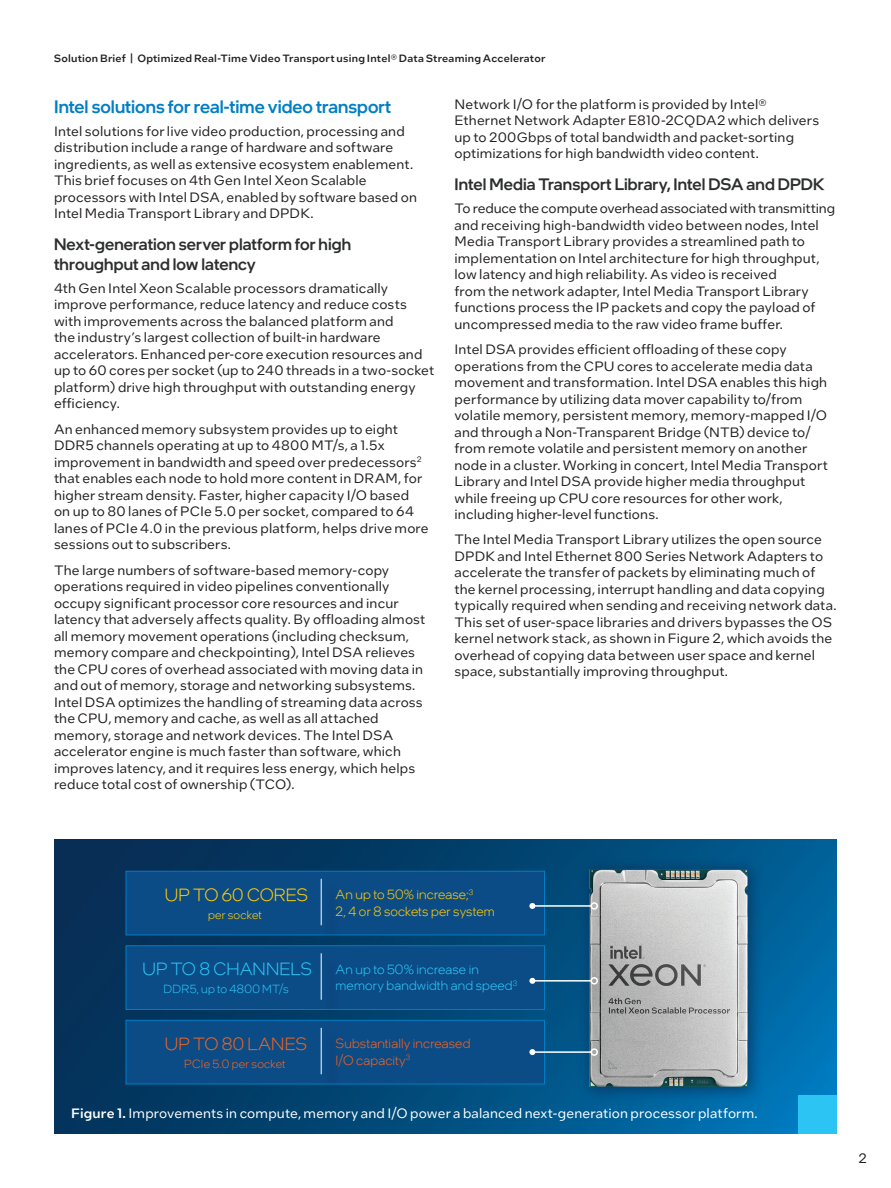
<style>
.page{position:relative;width:891px;height:1188px;background:#fff}
.page>*{position:absolute;margin:0;border:0;box-sizing:border-box;transform-origin:0 0}
.t1{font:500 18px "Intel One Display";color:#007ec5}
.t2{font:300 18px "Intel One Display";color:#2bc4f3}
.t3{font:300 18px "Intel One Display";color:#feca0a}
.t4{font:300 18px "Intel One Display";letter-spacing:.005em;color:#ec6423}
.t5{font:500 16.5px/19.5px "Intel One Display";letter-spacing:.005em;color:#2d2f2e}
.t6{font:13.5px/16.5px "Intel One Text";letter-spacing:.01em;color:#231f20}
.t7{font:13.5px "Intel One Text";letter-spacing:.015em;color:#fff}
.t8{font:300 13.5px/16.5px "Intel One Display";letter-spacing:.015em;color:#2bc4f3}
.t9{font:300 13.5px/16.5px "Intel One Display";letter-spacing:.01em;color:#feca0a}
.t10{font:300 13.5px/16.5px "Intel One Display";letter-spacing:.01em;color:#ec6423}
.t11{font:300 12px "Intel One Display";letter-spacing:.02em;color:#2bc4f3}
.t12{font:300 12px "Intel One Display";letter-spacing:.015em;color:#ec6423}
.t13{font:300 12px "Intel One Display";letter-spacing:.015em;color:#feca0a}
.t14{font:500 10.5px "Intel One Text";letter-spacing:.02em;color:#231f20}
.s1{font-weight:500}
</style>
<div class="page">
<svg style="left:54px;top:839px;width:783px;height:295px;background:#014a7a"></svg>
<div style="left:799px;top:1096px;width:38px;height:38px;background:#2bc4f3"></div>
<div style="left:126px;top:871px;width:419px;height:64px;background:#0b4b86;border:1px solid #007ec5"></div>
<div style="left:126px;top:946px;width:419px;height:64px;background:#0b4b86;border:1px solid #007ec5"></div>
<div style="left:126px;top:1020px;width:419px;height:64px;background:#0b4b86;border:1px solid #007ec5"></div>
<div style="left:323px;top:883px;width:17px;height:60px;background:#231f20;opacity:.75"></div>
<hr style="left:321px;top:879px;width:1px;height:46px;background:#fff">
<div style="left:323px;top:957px;width:17px;height:60px;background:#231f20;opacity:.75"></div>
<hr style="left:321px;top:953px;width:1px;height:47px;background:#fff">
<div style="left:323px;top:1032px;width:17px;height:60px;background:#231f20;opacity:.75"></div>
<hr style="left:321px;top:1028px;width:1px;height:46px;background:#fff">
<div style="left:577px;top:857px;width:188px;height:247px;background:#082e56;opacity:.75"></div>
<img style="left:589px;top:869px;width:159px;height:218px">
<hr style="left:532px;top:905px;width:59px;height:2px;background:#fff">
<svg style="left:529px;top:903px;width:6px;height:6px"></svg>
<div style="left:590px;top:902px;width:8px;height:8px;border:2px solid #fff;border-radius:50%"></div>
<hr style="left:532px;top:980px;width:59px;height:2px;background:#fff">
<svg style="left:529px;top:978px;width:6px;height:6px"></svg>
<div style="left:590px;top:977px;width:8px;height:8px;border:2px solid #fff;border-radius:50%"></div>
<hr style="left:532px;top:1051px;width:59px;height:2px;background:#fff">
<svg style="left:529px;top:1049px;width:6px;height:6px"></svg>
<div style="left:590px;top:1048px;width:8px;height:8px;border:2px solid #fff;border-radius:50%"></div>
<p class="t14" style="left:54px;top:51px;width:493px">Solution Brief | Optimized Real-Time Video Transport using Intel® Data Streaming Accelerator</p>
<h1 class="t1" style="left:54px;top:95px;width:339px">Intel solutions for real-time video transport</h1>
<p class="t6" style="left:54px;top:122px;width:364px">Intel solutions for live video production, processing and distribution include a range of hardware and software ingredients, as well as extensive ecosystem enablement.<br>This brief focuses on 4th Gen Intel Xeon Scalable processors with Intel DSA, enabled by software based on Intel Media Transport Library and DPDK.</p>
<p class="t5" style="left:54px;top:234px;width:299px">Next-generation server platform for high throughput and low latency</p>
<p class="t6" style="left:54px;top:279px;width:382px">4th Gen Intel Xeon Scalable processors dramatically improve performance, reduce latency and reduce costs with improvements across the balanced platform and<br>the industry’s largest collection of built-in hardware accelerators. Enhanced per-core execution resources and up to 60 cores per socket (up to 240 threads in a two-socket platform) drive high throughput with outstanding energy efficiency.</p>
<p class="t6" style="left:54px;top:420px;width:376px">An enhanced memory subsystem provides up to eight DDR5 channels operating at up to 4800 MT/s, a 1.5x improvement in bandwidth and speed over predecessors<sup>2 </sup>that enables each node to hold more content in DRAM, for higher stream density. Faster, higher capacity I/O based on up to 80 lanes of PCIe 5.0 per socket, compared to 64 lanes of PCIe 4.0 in the previous platform, helps drive more sessions out to subscribers.</p>
<p class="t6" style="left:54px;top:561px;width:373px">The large numbers of software-based memory-copy operations required in video pipelines conventionally occupy significant processor core resources and incur latency that adversely affects quality. By offloading almost all memory movement operations (including checksum, memory compare and checkpointing), Intel DSA relieves the CPU cores of overhead associated with moving data in and out of memory, storage and networking subsystems.<br>Intel DSA optimizes the handling of streaming data across the CPU, memory and cache, as well as all attached memory, storage and network devices. The Intel DSA accelerator engine is much faster than software, which improves latency, and it requires less energy, which helps reduce total cost of ownership (TCO).</p>
<p class="t6" style="left:454px;top:95px;width:366px">Network I/O for the platform is provided by Intel® Ethernet Network Adapter E810-2CQDA2 which delivers up to 200Gbps of total bandwidth and packet-sorting optimizations for high bandwidth video content.</p>
<p class="t5" style="left:454px;top:174px;width:372px">Intel Media Transport Library, Intel DSA and DPDK</p>
<p class="t6" style="left:454px;top:200px;width:382px">To reduce the compute overhead associated with transmitting and receiving high-bandwidth video between nodes, Intel Media Transport Library provides a streamlined path to implementation on Intel architecture for high throughput, low latency and high reliability. As video is received<br>from the network adapter, Intel Media Transport Library functions process the IP packets and copy the payload of uncompressed media to the raw video frame buffer.</p>
<p class="t6" style="left:454px;top:341px;width:375px">Intel DSA provides efficient offloading of these copy operations from the CPU cores to accelerate media data movement and transformation. Intel DSA enables this high performance by utilizing data mover capability to/from volatile memory, persistent memory, memory-mapped I/O and through a Non-Transparent Bridge (NTB) device to/ from remote volatile and persistent memory on another node in a cluster. Working in concert, Intel Media Transport Library and Intel DSA provide higher media throughput while freeing up CPU core resources for other work, including higher-level functions.</p>
<p class="t6" style="left:454px;top:531px;width:384px">The Intel Media Transport Library utilizes the open source DPDK and Intel Ethernet 800 Series Network Adapters to accelerate the transfer of packets by eliminating much of the kernel processing, interrupt handling and data copying typically required when sending and receiving network data.<br>This set of user-space libraries and drivers bypasses the OS kernel network stack, as shown in Figure 2, which avoids the overhead of copying data between user space and kernel space, substantially improving throughput.</p>
<h1 class="t3" style="left:165px;top:883px;width:145px">UP TO 60 CORES</h1>
<p class="t13" style="left:208px;top:907px;width:55px">per socket</p>
<h1 class="t2" style="left:143px;top:958px;width:171px">UP TO 8 CHANNELS</h1>
<p class="t11" style="left:164px;top:982px;width:127px">DDR5, up to 4800 MT/s</p>
<h1 class="t4" style="left:165px;top:1032px;width:144px">UP TO 80 LANES</h1>
<p class="t12" style="left:184px;top:1056px;width:103px">PCIe 5.0 per socket</p>
<p class="t9" style="left:336px;top:886px;width:161px">An up to 50% increase;<sup>3<br></sup>2, 4 or 8 sockets per system</p>
<p class="t8" style="left:336px;top:961px;width:183px">An up to 50% increase in memory bandwidth and speed<sup>3</sup></p>
<p class="t10" style="left:336px;top:1035px;width:136px">Substantially increased<br>I/O capacity<sup>3</sup></p>
<p class="t7" style="left:71px;top:1104px;width:688px"><span class="s1">Figure 1.</span> Improvements in compute, memory and I/O power a balanced next-generation processor platform.</p>
<p class="t6" style="left:858px;top:1150px;width:10px">2</p>
</div>
